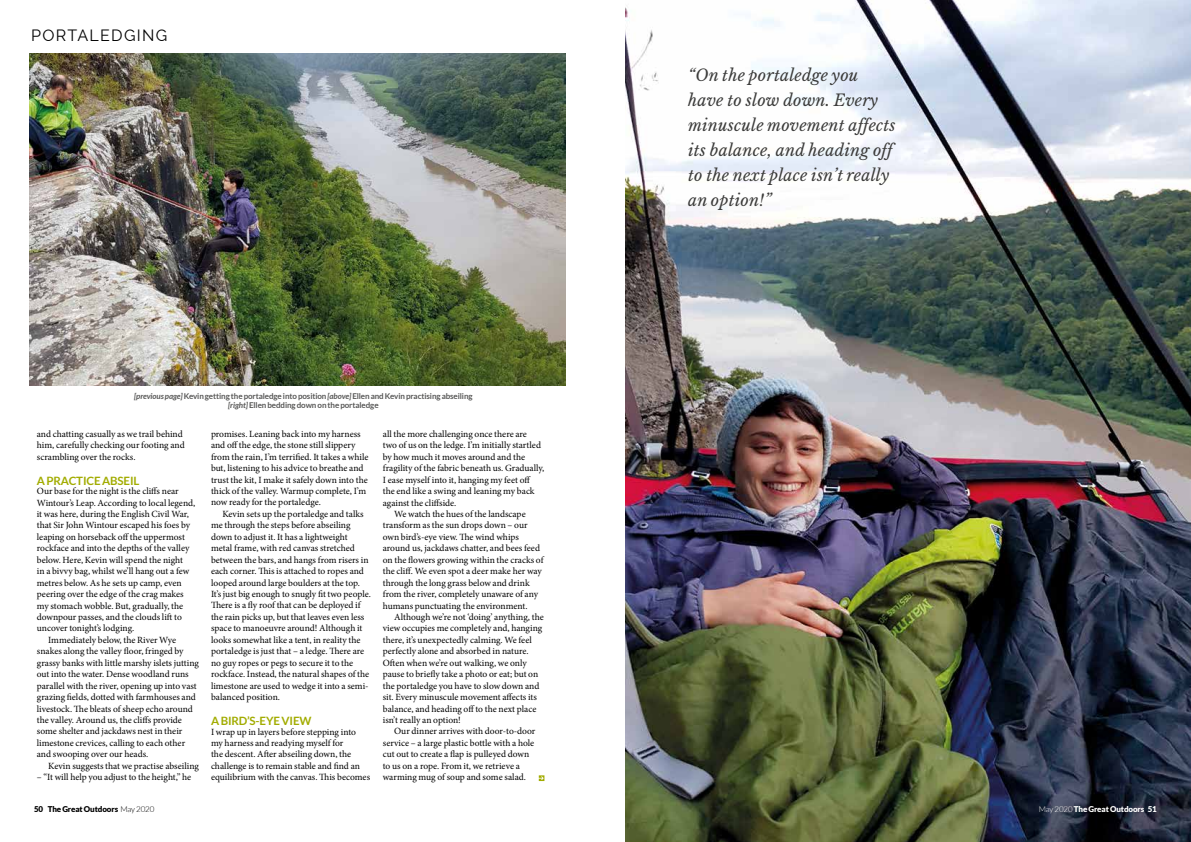
<style>
.page{position:relative;width:1191px;height:842px;background:#fff}
.page>*{position:absolute;margin:0;border:0;box-sizing:border-box;transform-origin:0 0}
.t1{font:italic 16px/25px "Libre Baskerville";letter-spacing:.015em;color:#3c3c3b}
.t2{font:16px "Raleway";letter-spacing:.08em;color:#000}
.t3{font:700 11.5px "Lato";letter-spacing:-.01em;color:#a2ac00}
.t4{font:9.5px/11.4px "Minion Pro";color:#000}
.t5{font:700 8px/8.9px "Lato";letter-spacing:-.01em;color:#575756;text-align:center}
.t6{font:900 8px "Lato";letter-spacing:-.01em;color:#000}
.t7{font:900 8px "Lato";letter-spacing:-.01em;color:#fff}
.s1{font-style:italic}
.s2{font-weight:300}
</style>
<div class="page">
<img style="left:30px;top:54px;width:536px;height:332px">
<img style="left:626px;top:0;width:565px;height:842px">
<svg style="left:539px;top:775px;width:5px;height:6px"></svg>
<h1 class="t2" style="left:31px;top:26px;width:138px">PORTALEDGING</h1>
<p class="t5" style="left:134px;top:391px;width:340px"><span class="s1">[previous page]</span> Kevin getting the portaledge into position <span class="s1">[above]</span> Ellen and Kevin practising abseiling <span class="s1">[right]</span> Ellen bedding down on the portaledge</p>
<p class="t4" style="left:383px;top:428px;width:146px">all the more challenging once there are</p>
<p class="t4" style="left:383px;top:440px;width:160px">two of us on the ledge. I’m initially startled</p>
<p class="t4" style="left:383px;top:451px;width:144px">by how much it moves around and the</p>
<p class="t4" style="left:383px;top:462px;width:163px">fragility of the fabric beneath us. Gradually,</p>
<p class="t4" style="left:383px;top:474px;width:149px">I ease myself into it, hanging my feet off</p>
<p class="t4" style="left:383px;top:485px;width:153px">the end like a swing and leaning my back</p>
<p class="t4" style="left:383px;top:497px;width:75px">against the cliffside.</p>
<p class="t4" style="left:394px;top:508px;width:133px">We watch the hues of the landscape</p>
<p class="t4" style="left:383px;top:520px;width:146px">transform as the sun drops down – our</p>
<p class="t4" style="left:383px;top:531px;width:138px">own bird’s-eye view. The wind whips</p>
<p class="t4" style="left:383px;top:543px;width:159px">around us, jackdaws chatter, and bees feed</p>
<p class="t4" style="left:383px;top:554px;width:162px">on the flowers growing within the cracks of</p>
<p class="t4" style="left:383px;top:565px;width:161px">the cliff. We even spot a deer make her way</p>
<p class="t4" style="left:383px;top:577px;width:148px">through the long grass below and drink</p>
<p class="t4" style="left:383px;top:588px;width:157px">from the river, completely unaware of any</p>
<p class="t4" style="left:383px;top:600px;width:146px">humans punctuating the environment.</p>
<p class="t4" style="left:394px;top:611px;width:151px">Although we’re not ‘doing’ anything, the</p>
<p class="t4" style="left:383px;top:623px;width:161px">view occupies me completely and, hanging</p>
<p class="t4" style="left:383px;top:634px;width:150px">there, it’s unexpectedly calming. We feel</p>
<p class="t4" style="left:383px;top:646px;width:147px">perfectly alone and absorbed in nature.</p>
<p class="t4" style="left:383px;top:657px;width:145px">Often when we’re out walking, we only</p>
<p class="t4" style="left:383px;top:668px;width:157px">pause to briefly take a photo or eat; but on</p>
<p class="t4" style="left:383px;top:680px;width:158px">the portaledge you have to slow down and</p>
<p class="t4" style="left:383px;top:691px;width:156px">sit. Every minuscule movement affects its</p>
<p class="t4" style="left:383px;top:703px;width:155px">balance, and heading off to the next place</p>
<p class="t4" style="left:383px;top:714px;width:80px">isn’t really an option!</p>
<p class="t4" style="left:394px;top:726px;width:143px">Our dinner arrives with door-to-door</p>
<p class="t4" style="left:383px;top:737px;width:153px">service – a large plastic bottle with a hole</p>
<p class="t4" style="left:383px;top:749px;width:148px">cut out to create a flap is pulleyed down</p>
<p class="t4" style="left:383px;top:760px;width:139px">to us on a rope. From it, we retrieve a</p>
<p class="t4" style="left:383px;top:771px;width:145px">warming mug of soup and some salad.</p>
<p class="t4" style="left:211px;top:428px;width:159px">promises. Leaning back into my harness and off the edge, the stone still slippery from the rain, I’m terrified. It takes a while but, listening to his advice to breathe and trust the kit, I make it safely down into the thick of the valley. Warmup complete, I’m now ready for the portaledge.</p>
<p class="t4" style="left:211px;top:508px;width:161px;text-indent:11px">Kevin sets up the portaledge and talks me through the steps before abseiling down to adjust it. It has a lightweight metal frame, with red canvas stretched between the bars, and hangs from risers in each corner. This is attached to ropes and looped around large boulders at the top.<br>It’s just big enough to snugly fit two people.<br>There is a fly roof that can be deployed if the rain picks up, but that leaves even less space to manoeuvre around! Although it looks somewhat like a tent, in reality the portaledge is just that – a ledge. There are no guy ropes or pegs to secure it to the rockface. Instead, the natural shapes of the limestone are used to wedge it into a semi&shy;balanced position.</p>
<p class="t3" style="left:211px;top:714px;width:102px">A BIRD’S-EYE VIEW</p>
<p class="t4" style="left:211px;top:726px;width:161px">I wrap up in layers before stepping into my harness and readying myself for<br>the descent. After abseiling down, the challenge is to remain stable and find an equilibrium with the canvas. This becomes</p>
<p class="t4" style="left:37px;top:428px;width:149px">and chatting casually as we trail behind him, carefully checking our footing and scrambling over the rocks.</p>
<p class="t3" style="left:37px;top:474px;width:104px">A PRACTICE ABSEIL</p>
<p class="t4" style="left:37px;top:485px;width:143px">Our base for the night is the cliffs near</p>
<p class="t4" style="left:37px;top:497px;width:160px">Wintour’s Leap. According to local legend,</p>
<p class="t4" style="left:37px;top:508px;width:154px">it was here, during the English Civil War,</p>
<p class="t4" style="left:37px;top:520px;width:155px">that Sir John Wintour escaped his foes by</p>
<p class="t4" style="left:37px;top:531px;width:150px">leaping on horseback off the uppermost</p>
<p class="t4" style="left:37px;top:543px;width:154px">rockface and into the depths of the valley</p>
<p class="t4" style="left:37px;top:554px;width:148px">below. Here, Kevin will spend the night</p>
<p class="t4" style="left:37px;top:565px;width:154px">in a bivvy bag, whilst we’ll hang out a few</p>
<p class="t4" style="left:37px;top:577px;width:146px">metres below. As he sets up camp, even</p>
<p class="t4" style="left:37px;top:588px;width:148px">peering over the edge of the crag makes</p>
<p class="t4" style="left:37px;top:600px;width:148px">my stomach wobble. But, gradually, the</p>
<p class="t4" style="left:37px;top:611px;width:146px">downpour passes, and the clouds lift to</p>
<p class="t4" style="left:37px;top:623px;width:99px">uncover tonight’s lodging.</p>
<p class="t4" style="left:48px;top:634px;width:129px">Immediately below, the River Wye</p>
<p class="t4" style="left:37px;top:646px;width:148px">snakes along the valley floor, fringed by</p>
<p class="t4" style="left:37px;top:657px;width:164px">grassy banks with little marshy islets jutting</p>
<p class="t4" style="left:37px;top:668px;width:153px">out into the water. Dense woodland runs</p>
<p class="t4" style="left:37px;top:680px;width:161px">parallel with the river, opening up into vast</p>
<p class="t4" style="left:37px;top:691px;width:160px">grazing fields, dotted with farmhouses and</p>
<p class="t4" style="left:37px;top:703px;width:157px">livestock. The bleats of sheep echo around</p>
<p class="t4" style="left:37px;top:714px;width:147px">the valley. Around us, the cliffs provide</p>
<p class="t4" style="left:37px;top:726px;width:147px">some shelter and jackdaws nest in their</p>
<p class="t4" style="left:37px;top:737px;width:150px">limestone crevices, calling to each other</p>
<p class="t4" style="left:37px;top:749px;width:113px">and swooping over our heads.</p>
<p class="t4" style="left:48px;top:760px;width:152px">Kevin suggests that we practise abseiling</p>
<p class="t4" style="left:37px;top:772px;width:156px">– “It will help you adjust to the height,” he</p>
<h1 class="t1" style="left:688px;top:63px;width:209px">“On the portaledge you have to slow down. Every minuscule movement affects its balance, and heading off to the next place isn’t really an option!”</h1>
<p class="t6" style="left:34px;top:805px;width:122px">50 The Great Outdoors <span class="s2">May 2020</span></p>
<p class="t7" style="left:1038px;top:805px;width:120px"><span class="s2">May 2020</span> The Great Outdoors 51</p>
</div>
